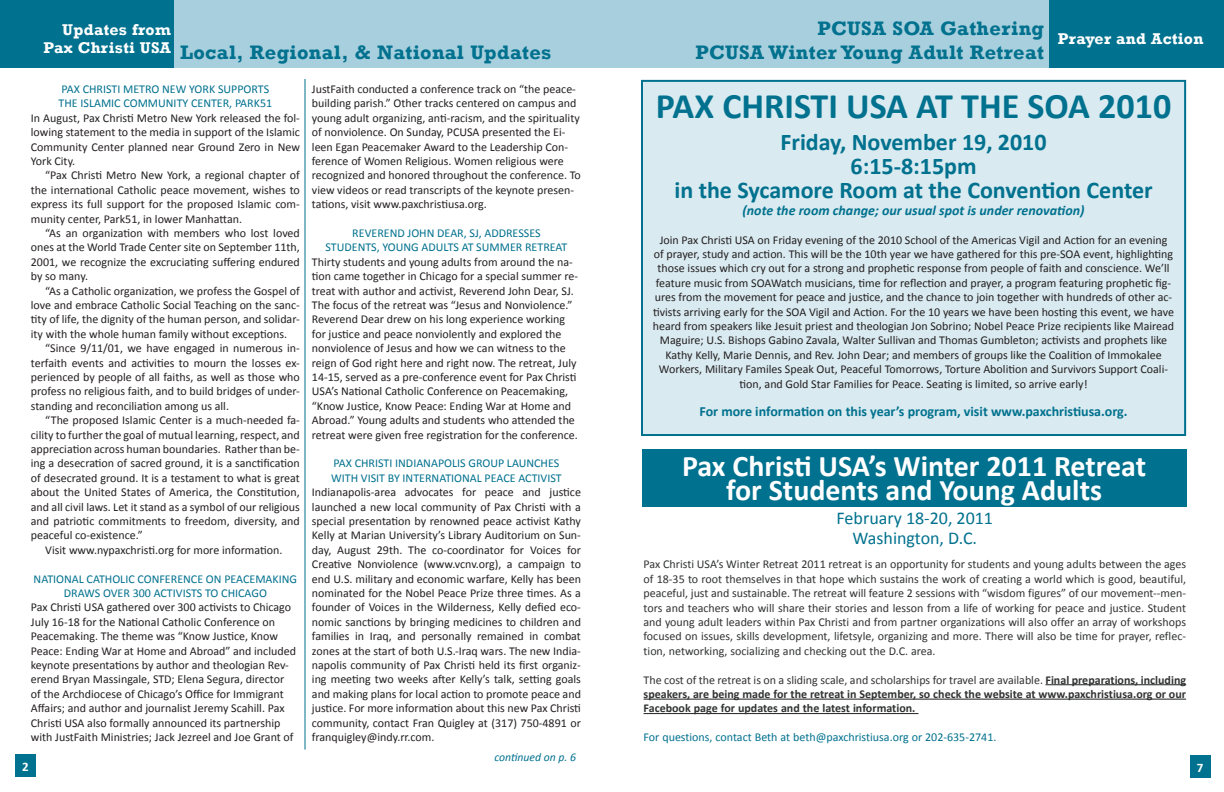
<style>
.page{position:relative;width:1224px;height:792px;background:#fff}
.page>*{position:absolute;margin:0;border:0;box-sizing:border-box;transform-origin:0 0}
.t1{font:700 36px "Calibri";color:#00718e}
.t2{font:700 30px/24px "Calibri";color:#fff;text-align:center}
.t3{font:700 24px/24px "Calibri";color:#00718e;text-align:center}
.t4{font:700 20px/24px "Rockwell";letter-spacing:.02em;color:#00718e;text-align:right}
.t5{font:18px/20px "Calibri";color:#00718e;text-align:center}
.t6{font:700 16px "Rockwell";letter-spacing:.02em;color:#fff}
.t7{font:700 14px "Calibri";color:#00718e}
.t8{font:italic 700 14px "Calibri";color:#00718e}
.t9{font:700 13px "Calibri";color:#fff}
.t10{font:12px/14.4px "Calibri";color:#231f20;text-align:justify}
.t11{font:12px/14.4px "Calibri";color:#313232;text-align:justify}
.t12{font:12px/14.4px "Calibri";color:#00718e}
.t13{font:700 12px/14.4px "Calibri";color:#313232;text-align:justify}
.t14{font:italic 11.7px "Calibri";color:#00718e}
.s1{font-weight:400}
</style>
<div class="page">
<div style="left:1190px;top:755px;width:20px;height:23px;background:#00718e"></div>
<div style="left:15px;top:754px;width:21px;height:23px;background:#00718e"></div>
<div style="left:0;top:0;width:188px;height:67px;background:#00718e"></div>
<div style="left:175px;top:0;width:437px;height:67px;background:#a8cfdd"></div>
<hr style="left:305px;top:79px;width:1px;height:671px;background:#00718e">
<div style="left:1047px;top:0;width:177px;height:68px;background:#00718e"></div>
<div style="left:611px;top:0;width:437px;height:68px;background:#a8cfdd"></div>
<div style="left:642px;top:81px;width:543px;height:354px;background:#d9eaf0"></div>
<div style="left:641px;top:80px;width:545px;height:356px;border:2px solid #00718e"></div>
<hr style="left:1046px;top:684px;width:140px;height:1px;background:#313232">
<hr style="left:644px;top:699px;width:542px;height:1px;background:#313232">
<hr style="left:644px;top:713px;width:274px;height:1px;background:#313232">
<div style="left:642px;top:449px;width:544px;height:58px;background:#00718e"></div>
<h3 class="t6" style="left:62px;top:19px;width:110px">Updates from</h3>
<h3 class="t4" style="left:43px;top:40px;width:510px"><sup>Pax</sup> <sup>Christi</sup> <sup>USA</sup> Local, Regional, &amp; National Updates</h3>
<p class="t12" style="left:59px;top:81px;width:215px">PAX CHRISTI METRO NEW YORK SUPPORTS<br>THE ISLAMIC COMMUNITY CENTER, PARK51</p>
<p class="t10" style="left:31px;top:110px;width:271px">In August, Pax Christi Metro New York released the fol&shy;lowing statement to the media in support of the Islamic Community Center planned near Ground Zero in New York City.</p>
<p class="t10" style="left:31px;top:168px;width:271px;text-indent:14px">“Pax Christi Metro New York, a regional chapter of the international Catholic peace movement, wishes to express its full support for the proposed Islamic com&shy;munity center, Park51, in lower Manhattan.</p>
<p class="t10" style="left:31px;top:225px;width:271px;text-indent:14px">“As an organization with members who lost loved ones at the World Trade Center site on September 11th, 2001, we recognize the excruciating suffering endured by so many.</p>
<p class="t10" style="left:31px;top:283px;width:271px;text-indent:14px">“As a Catholic organization, we profess the Gospel of love and embrace Catholic Social Teaching on the sanc&shy;tity of life, the dignity of the human person, and solidar&shy;ity with the whole human family without exceptions.</p>
<p class="t10" style="left:31px;top:340px;width:271px;text-indent:14px">“Since 9/11/01, we have engaged in numerous in&shy;terfaith events and activities to mourn the losses ex&shy;perienced by people of all faiths, as well as those who profess no religious faith, and to build bridges of under&shy;standing and reconciliation among us all.</p>
<p class="t10" style="left:31px;top:412px;width:271px;text-indent:14px">“The proposed Islamic Center is a much-needed fa&shy;cility to further the goal of mutual learning, respect, and appreciation across human boundaries. Rather than be&shy;ing a desecration of sacred ground, it is a sanctification of desecrated ground. It is a testament to what is great about the United States of America, the Constitution, and all civil laws. Let it stand as a symbol of our religious and patriotic commitments to freedom, diversity, and peaceful co-existence.”</p>
<p class="t10" style="left:45px;top:542px;width:239px">Visit www.nypaxchristi.org for more information.</p>
<p class="t12" style="left:34px;top:571px;width:265px;text-align:center">NATIONAL CATHOLIC CONFERENCE ON PEACEMAKING<br>DRAWS OVER 300 ACTIVISTS TO CHICAGO</p>
<p class="t10" style="left:31px;top:600px;width:267px;text-align:left">Pax Christi USA gathered over 300 activists to Chicago July 16-18 for the National Catholic Conference on Peacemaking. The theme was “Know Justice, Know Peace: Ending War at Home and Abroad” and included keynote presentations by author and theologian Rev&shy;erend Bryan Massingale, STD; Elena Segura, director of the Archdiocese of Chicago’s Office for Immigrant Affairs; and author and journalist Jeremy Scahill. Pax Christi USA also formally announced its partnership with JustFaith Ministries; Jack Jezreel and Joe Grant of</p>
<p class="t10" style="left:312px;top:81px;width:271px;text-align:left">JustFaith conducted a conference track on “the peace&shy;building parish.” Other tracks centered on campus and young adult organizing, anti-racism, and the spirituality of nonviolence. On Sunday, PCUSA presented the Ei&shy;leen Egan Peacemaker Award to the Leadership Con&shy;ference of Women Religious. Women religious were recognized and honored throughout the conference. To view videos or read transcripts of the keynote presen&shy;tations, visit www.paxchristiusa.org.</p>
<p class="t12" style="left:325px;top:225px;width:244px;text-align:center">REVEREND JOHN DEAR, SJ, ADDRESSES<br>STUDENTS, YOUNG ADULTS AT SUMMER RETREAT</p>
<p class="t10" style="left:312px;top:254px;width:268px;text-align:left">Thirty students and young adults from around the na&shy;tion came together in Chicago for a special summer re&shy;treat with author and activist, Reverend John Dear, SJ.<br>The focus of the retreat was “Jesus and Nonviolence.” Reverend Dear drew on his long experience working for justice and peace nonviolently and explored the nonviolence of Jesus and how we can witness to the reign of God right here and right now. The retreat, July 14-15, served as a pre-conference event for Pax Christi USA’s National Catholic Conference on Peacemaking, “Know Justice, Know Peace: Ending War at Home and Abroad.” Young adults and students who attended the retreat were given free registration for the conference.</p>
<p class="t12" style="left:331px;top:456px;width:232px">PAX CHRISTI INDIANAPOLIS GROUP LAUNCHES<br>WITH VISIT BY INTERNATIONAL PEACE ACTIVIST</p>
<p class="t10" style="left:312px;top:484px;width:271px">Indianapolis-area advocates for peace and justice launched a new local community of Pax Christi with a special presentation by renowned peace activist Kathy Kelly at Marian University’s Library Auditorium on Sun&shy;day, August 29th. The co-coordinator for Voices for Creative Nonviolence (www.vcnv.org), a campaign to end U.S. military and economic warfare, Kelly has been nominated for the Nobel Peace Prize three times. As a founder of Voices in the Wilderness, Kelly defied eco&shy;nomic sanctions by bringing medicines to children and families in Iraq, and personally remained in combat zones at the start of both U.S.-Iraq wars. The new India&shy;napolis community of Pax Christi held its first organiz&shy;ing meeting two weeks after Kelly’s talk, setting goals and making plans for local action to promote peace and justice. For more information about this new Pax Christi community, contact Fran Quigley at (317) 750-4891 or franquigley@indy.rr.com.</p>
<h3 class="t4" style="left:696px;top:16px;width:350px">PCUSA SOA Gathering<br>PCUSA Winter Young Adult Retreat</h3>
<h3 class="t6" style="left:1058px;top:29px;width:147px">Prayer and Action</h3>
<h1 class="t1" style="left:656px;top:84px;width:517px">PAX CHRISTI USA AT THE SOA 2010</h1>
<h3 class="t3" style="left:674px;top:129px;width:480px">Friday, November 19, 2010<br>6:15-8:15pm<br>in the Sycamore Room at the Convention Center</h3>
<p class="t8" style="left:743px;top:202px;width:343px">(note the room change; our usual spot is under renovation)</p>
<p class="t10" style="left:653px;top:232px;width:523px;text-align:center">Join Pax Christi USA on Friday evening of the 2010 School of the Americas Vigil and Action for an evening<br>of prayer, study and action. This will be the 10th year we have gathered for this pre-SOA event, highlighting those issues which cry out for a strong and prophetic response from people of faith and conscience. We’ll feature music from SOAWatch musicians, time for reflection and prayer, a program featuring prophetic fig&shy;ures from the movement for peace and justice, and the chance to join together with hundreds of other ac&shy;tivists arriving early for the SOA Vigil and Action. For the 10 years we have been hosting this event, we have heard from speakers like Jesuit priest and theologian Jon Sobrino; Nobel Peace Prize recipients like Mairead Maguire; U.S. Bishops Gabino Zavala, Walter Sullivan and Thomas Gumbleton; activists and prophets like Kathy Kelly, Marie Dennis, and Rev. John Dear; and members of groups like the Coalition of Immokalee Workers, Military Familes Speak Out, Peaceful Tomorrows, Torture Abolition and Survivors Support Coali&shy;tion, and Gold Star Families for Peace. Seating is limited, so arrive early!</p>
<p class="t7" style="left:699px;top:403px;width:430px">For more information on this year’s program, visit www.paxchristiusa.org.</p>
<h2 class="t2" style="left:682px;top:453px;width:466px">Pax Christi USA’s Winter 2011 Retreat for Students and Young Adults</h2>
<h3 class="t5" style="left:837px;top:507px;width:158px">February 18-20, 2011<br>Washington, D.C.</h3>
<p class="t11" style="left:644px;top:557px;width:544px">Pax Christi USA’s Winter Retreat 2011 retreat is an opportunity for students and young adults between the ages of 18-35 to root themselves in that hope which sustains the work of creating a world which is good, beautiful, peaceful, just and sustainable. The retreat will feature 2 sessions with “wisdom figures” of our movement--men&shy;tors and teachers who will share their stories and lesson from a life of working for peace and justice. Student and young adult leaders within Pax Christi and from partner organizations will also offer an array of workshops focused on issues, skills development, lifetsyle, organizing and more. There will also be time for prayer, reflec&shy;tion, networking, socializing and checking out the D.C. area.</p>
<p class="t13" style="left:644px;top:672px;width:544px"><span class="s1">The cost of the retreat is on a sliding scale, and scholarships for travel are available.</span> Final preparations, including speakers, are being made for the retreat in September, so check the website at www.paxchristiusa.org or our Facebook page for updates and the latest information.</p>
<p class="t12" style="left:644px;top:730px;width:354px">For questions, contact Beth at beth@paxchristiusa.org or 202-635-2741.</p>
<p class="t14" style="left:494px;top:750px;width:83px">continued on p. 6</p>
<p class="t9" style="left:22px;top:759px;width:8px">2</p>
<p class="t9" style="left:1197px;top:760px;width:8px">7</p>
</div>
